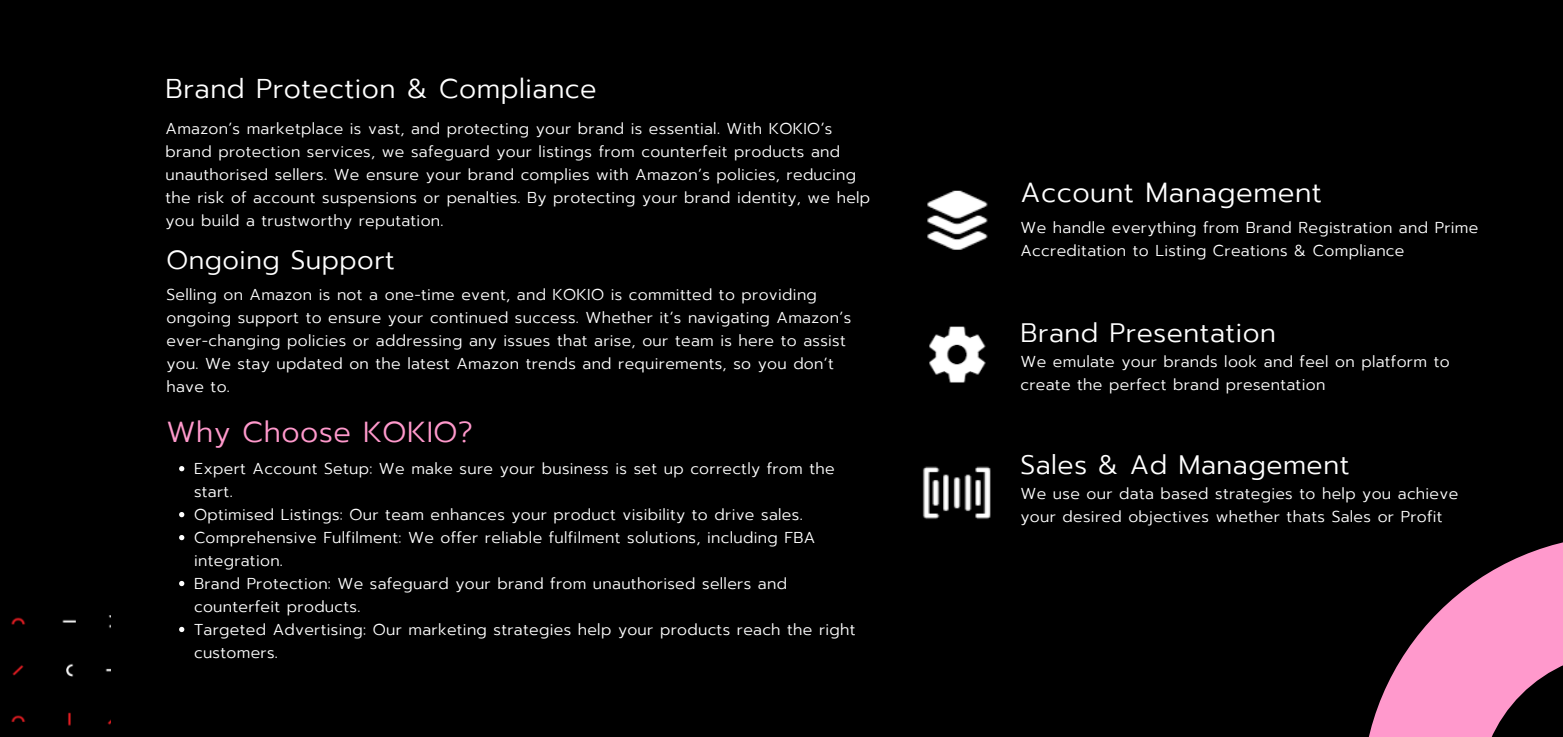
<style>
.page{position:relative;width:1563px;height:737px;background:#000}
.page>*{position:absolute;margin:0;border:0;box-sizing:border-box;transform-origin:0 0}
.t1{font:300 28.88px "Prompt";letter-spacing:.02em;color:#f9c}
.t2{font:300 27.47px "Prompt";letter-spacing:.02em;color:#fff}
.t3{font:300 27.12px "Prompt";letter-spacing:.02em;color:#fff}
.t4{font:300 26.6px "Prompt";letter-spacing:.02em;color:#fff}
.t5{font:300 26.25px "Prompt";letter-spacing:.02em;color:#fff}
.t6{font:300 15.75px/22.9px "Prompt";letter-spacing:.02em;color:#fff}
</style>
<div class="page">
<svg style="left:1368px;top:542px;width:195px;height:195px"></svg>
<svg style="left:11px;top:616px;width:100px;height:13px"></svg>
<img style="left:927px;top:190px;width:61px;height:60px">
<img style="left:929px;top:326px;width:57px;height:57px">
<img style="left:922px;top:466px;width:69px;height:53px">
<svg style="left:179px;top:466px;width:5px;height:5px"></svg>
<svg style="left:179px;top:512px;width:5px;height:5px"></svg>
<svg style="left:179px;top:535px;width:5px;height:5px"></svg>
<svg style="left:179px;top:581px;width:5px;height:5px"></svg>
<svg style="left:179px;top:627px;width:5px;height:5px"></svg>
<h1 class="t3" style="left:165px;top:68px;width:433px">Brand Protection &amp; Compliance</h1>
<p class="t6" style="left:165px;top:117px;width:706px">Amazon’s marketplace is vast, and protecting your brand is essential. With KOKIO’s brand protection services, we safeguard your listings from counterfeit products and unauthorised sellers. We ensure your brand complies with Amazon’s policies, reducing the risk of account suspensions or penalties. By protecting your brand identity, we help you build a trustworthy reputation.</p>
<p class="t5" style="left:166px;top:241px;width:230px">Ongoing Support</p>
<p class="t6" style="left:166px;top:284px;width:686px">Selling on Amazon is not a one-time event, and KOKIO is committed to providing ongoing support to ensure your continued success. Whether it’s navigating Amazon’s ever-changing policies or addressing any issues that arise, our team is here to assist you. We stay updated on the latest Amazon trends and requirements, so you don’t have to.</p>
<p class="t1" style="left:166px;top:411px;width:308px">Why Choose KOKIO?</p>
<p class="t6" style="left:194px;top:457px;width:642px">Expert Account Setup: We make sure your business is set up correctly from the start.</p>
<p class="t6" style="left:194px;top:503px;width:610px">Optimised Listings: Our team enhances your product visibility to drive sales.</p>
<p class="t6" style="left:194px;top:526px;width:623px">Comprehensive Fulfilment: We offer reliable fulfilment solutions, including FBA integration.</p>
<h1 class="t6" style="left:194px;top:572px;width:594px">Brand Protection: We safeguard your brand from unauthorised sellers and counterfeit products.</h1>
<p class="t6" style="left:194px;top:618px;width:663px">Targeted Advertising: Our marketing strategies help your products reach the right customers.</p>
<p class="t2" style="left:1020px;top:172px;width:303px">Account Management</p>
<h1 class="t6" style="left:1020px;top:216px;width:459px">We handle everything from Brand Registration and Prime<br>Accreditation to Listing Creations &amp; Compliance</h1>
<p class="t4" style="left:1020px;top:313px;width:257px">Brand Presentation</p>
<p class="t6" style="left:1020px;top:350px;width:431px">We emulate your brands look and feel on platform to create the perfect brand presentation</p>
<h1 class="t4" style="left:1020px;top:445px;width:330px">Sales &amp; Ad Management</h1>
<p class="t6" style="left:1020px;top:482px;width:439px">We use our data based strategies to help you achieve your desired objectives whether thats Sales or Profit</p>
</div>
